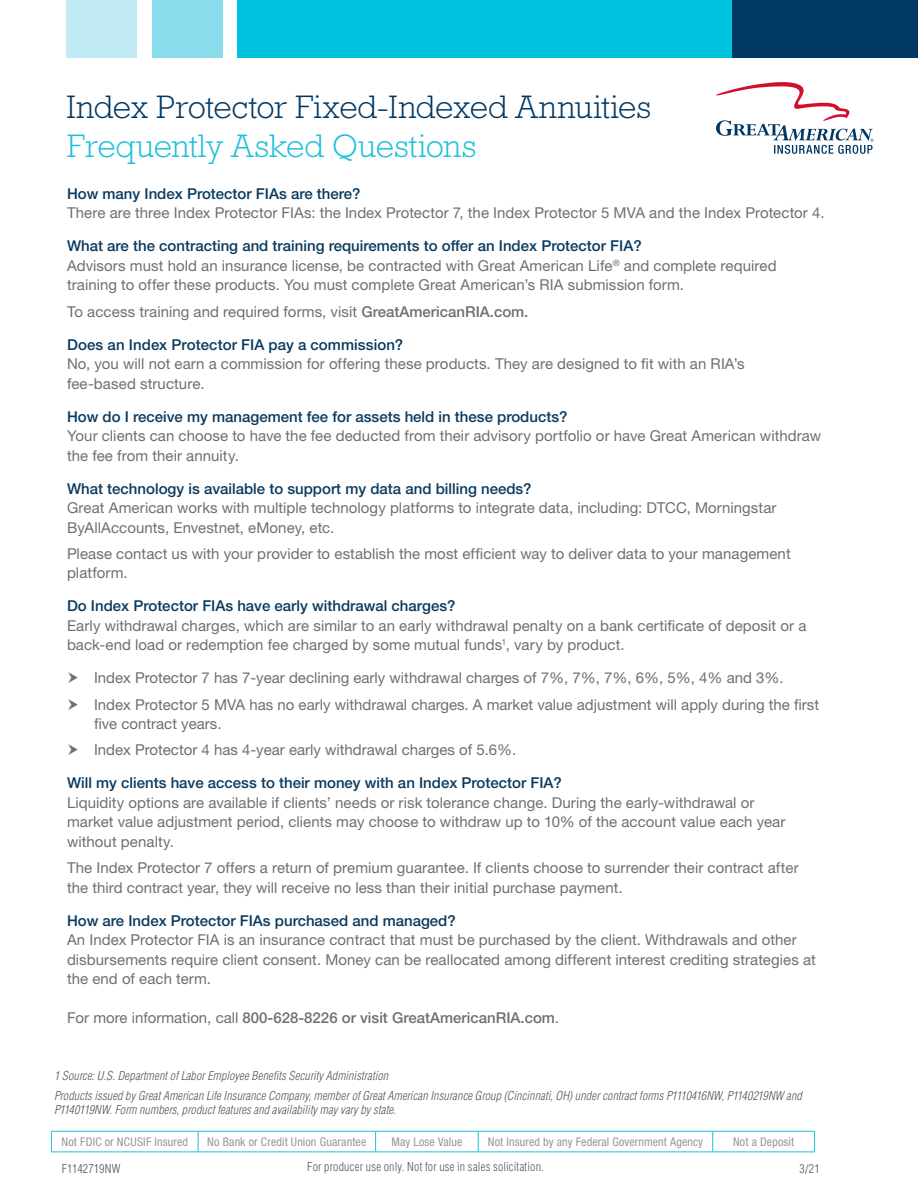
<style>
.page{position:relative;width:918px;height:1188px;background:#fff}
.page>*{position:absolute;margin:0;border:0;box-sizing:border-box;transform-origin:0 0}
.t1{font:300 33px "Rockwell Std";letter-spacing:-.005em;color:#003864}
.t2{font:300 33px "Rockwell Std";color:#1ebfdc}
.t3{font:15px/19.5px "Helvetica Neue LT Std";letter-spacing:.005em;color:#6e6f72}
.t4{font:500 15px "Helvetica Neue LT Std";color:#093a5f}
.t5{font:15px/19.5px "Helvetica Neue LT Std";color:#6c6f73}
.t6{font:500 15px "Helvetica Neue LT Std";color:#6e6f72}
.t7{font:italic 300 condensed 12px/13.5px "Helvetica LT Std";letter-spacing:.015em;color:#54565b}
.t8{font:condensed 12px "Helvetica Neue LT Std";letter-spacing:.01em;color:#99969a}
.t9{font:300 condensed 12px "Helvetica LT Std";letter-spacing:.015em;color:#54565b}
.s1{font-weight:500}
.s2{font-weight:400}
</style>
<div class="page">
<div style="left:732px;top:0;width:186px;height:58px;background:#003864"></div>
<div style="left:238px;top:0;width:494px;height:58px;background:#00c2df"></div>
<div style="left:152px;top:0;width:71px;height:58px;background:#8adbec"></div>
<div style="left:67px;top:0;width:70px;height:58px;background:#c0eaf4"></div>
<hr style="left:51px;top:1131px;width:147px;height:1px;background:#1ebfdc">
<svg style="left:51px;top:1132px;width:1px;height:20px"></svg>
<hr style="left:376px;top:1131px;width:102px;height:1px;background:#1ebfdc">
<hr style="left:478px;top:1131px;width:235px;height:1px;background:#1ebfdc">
<svg style="left:478px;top:1132px;width:1px;height:20px"></svg>
<hr style="left:713px;top:1131px;width:102px;height:1px;background:#1ebfdc">
<svg style="left:712px;top:1132px;width:1px;height:20px"></svg>
<svg style="left:814px;top:1132px;width:1px;height:20px"></svg>
<hr style="left:376px;top:1152px;width:102px;height:1px;background:#1ebfdc">
<hr style="left:478px;top:1152px;width:235px;height:1px;background:#1ebfdc">
<hr style="left:713px;top:1152px;width:102px;height:1px;background:#1ebfdc">
<hr style="left:198px;top:1131px;width:178px;height:1px;background:#1ebfdc">
<svg style="left:198px;top:1132px;width:1px;height:20px"></svg>
<svg style="left:375px;top:1132px;width:1px;height:20px"></svg>
<hr style="left:51px;top:1152px;width:147px;height:1px;background:#1ebfdc">
<hr style="left:198px;top:1152px;width:178px;height:1px;background:#1ebfdc">
<svg style="left:716px;top:82px;width:158px;height:72px"></svg>
<p class="t1" style="left:66px;top:89px;width:586px">Index Protector Fixed-Indexed Annuities</p>
<p class="t2" style="left:67px;top:127px;width:411px">Frequently Asked Questions</p>
<p class="t4" style="left:67px;top:185px;width:295px">How many Index Protector FIAs are there?</p>
<p class="t3" style="left:67px;top:203px;width:759px">There are three Index Protector FIAs: the Index Protector 7, the Index Protector 5 MVA and the Index Protector 4.</p>
<p class="t4" style="left:67px;top:237px;width:576px">What are the contracting and training requirements to offer an Index Protector FIA?</p>
<p class="t3" style="left:67px;top:256px;width:711px">Advisors must hold an insurance license, be contracted with Great American Life<sup>®</sup> and complete required training to offer these products. You must complete Great American’s RIA submission form.</p>
<p class="t3" style="left:67px;top:301px;width:463px">To access training and required forms, visit <span class="s1">GreatAmericanRIA.com.</span></p>
<p class="t4" style="left:67px;top:335px;width:338px">Does an Index Protector FIA pay a commission?</p>
<p class="t3" style="left:67px;top:354px;width:679px">No, you will not earn a commission for offering these products. They are designed to fit with an RIA’s fee-based structure.</p>
<p class="t4" style="left:67px;top:407px;width:502px">How do I receive my management fee for assets held in these products?</p>
<p class="t3" style="left:67px;top:426px;width:756px">Your clients can choose to have the fee deducted from their advisory portfolio or have Great American withdraw the fee from their annuity.</p>
<p class="t4" style="left:67px;top:479px;width:466px">What technology is available to support my data and billing needs?</p>
<p class="t3" style="left:67px;top:498px;width:711px">Great American works with multiple technology platforms to integrate data, including: DTCC, Morningstar<br>ByAllAccounts, Envestnet, eMoney, etc.</p>
<p class="t3" style="left:67px;top:544px;width:725px">Please contact us with your provider to establish the most efficient way to deliver data to your management platform.</p>
<p class="t4" style="left:67px;top:597px;width:390px">Do Index Protector FIAs have early withdrawal charges?</p>
<p class="t3" style="left:67px;top:616px;width:741px">Early withdrawal charges, which are similar to an early withdrawal penalty on a bank certificate of deposit or a back-end load or redemption fee charged by some mutual funds<sup>1</sup>, vary by product.</p>
<p class="t5" style="left:94px;top:668px;width:691px">Index Protector 7 has 7-year declining early withdrawal charges of 7%, 7%, 7%, 6%, 5%, 4% and 3%.</p>
<p class="t5" style="left:94px;top:694px;width:727px">Index Protector 5 MVA has no early withdrawal charges. A market value adjustment will apply during the first five contract years.</p>
<p class="t5" style="left:94px;top:740px;width:424px">Index Protector 4 has 4-year early withdrawal charges of 5.6%.</p>
<p class="t4" style="left:67px;top:774px;width:496px">Will my clients have access to their money with an Index Protector FIA?</p>
<p class="t3" style="left:67px;top:793px;width:720px">Liquidity options are available if clients’ needs or risk tolerance change. During the early-withdrawal or market value adjustment period, clients may choose to withdraw up to 10% of the account value each year without penalty.</p>
<p class="t3" style="left:67px;top:858px;width:733px">The Index Protector 7 offers a return of premium guarantee. If clients choose to surrender their contract after the third contract year, they will receive no less than their initial purchase payment.</p>
<p class="t4" style="left:67px;top:911px;width:390px">How are Index Protector FIAs purchased and managed?</p>
<p class="t3" style="left:67px;top:930px;width:750px">An Index Protector FIA is an insurance contract that must be purchased by the client. Withdrawals and other disbursements require client consent. Money can be reallocated among different interest crediting strategies at the end of each term.</p>
<p class="t6" style="left:67px;top:1009px;width:494px"><span class="s2">For more information, call</span> 800-628-8226 or visit GreatAmericanRIA.com<span class="s2">.</span></p>
<p class="t7" style="left:54px;top:1069px;width:336px">1 Source: U.S. Department of Labor Employee Benefits Security Administration</p>
<p class="t7" style="left:54px;top:1089px;width:749px">Products issued by Great American Life Insurance Company, member of Great American Insurance Group (Cincinnati, OH) under contract forms P1110416NW, P1140219NW and<br>P1140119NW. Form numbers, product features and availability may vary by state.</p>
<p class="t8" style="left:61px;top:1135px;width:128px">Not FDIC or NCUSIF Insured</p>
<p class="t8" style="left:207px;top:1135px;width:161px">No Bank or Credit Union Guarantee</p>
<p class="t8" style="left:391px;top:1135px;width:72px">May Lose Value</p>
<p class="t8" style="left:488px;top:1135px;width:217px">Not Insured by any Federal Government Agency</p>
<p class="t8" style="left:733px;top:1135px;width:63px">Not a Deposit</p>
<p class="t9" style="left:307px;top:1159px;width:238px">For producer use only. Not for use in sales solicitation.</p>
<p class="t9" style="left:62px;top:1161px;width:60px">F1142719NW</p>
<p class="t9" style="left:799px;top:1161px;width:22px">3/21</p>
</div>
